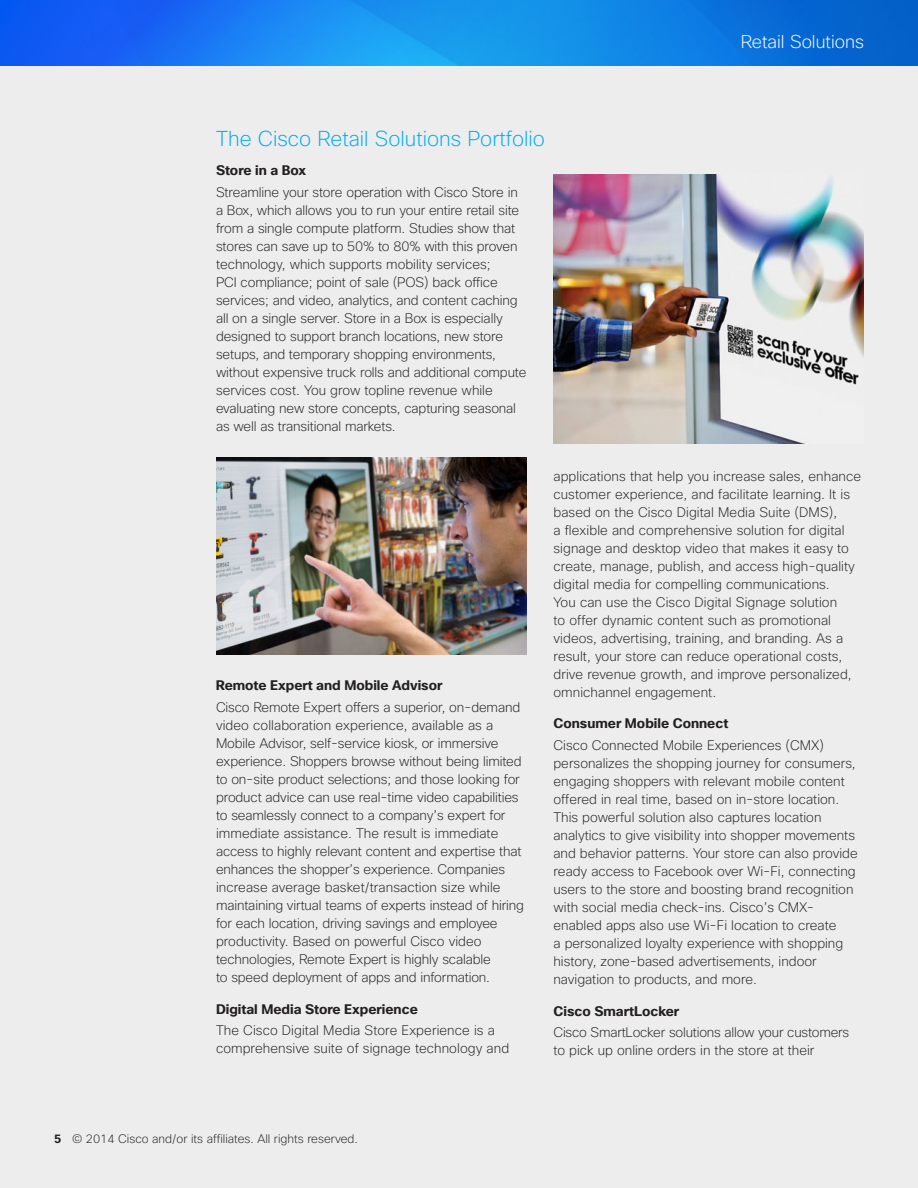
<style>
.page{position:relative;width:918px;height:1188px;background:#ededee}
.page>*{position:absolute;margin:0;border:0;box-sizing:border-box;transform-origin:0 0}
.t1{font:200 21px "Cisco Sans";color:#00aeef}
.t2{font:200 18px "Cisco Sans";color:#fff}
.t3{font:200 13.5px/18px "Cisco Sans";color:#231f20}
.t4{font:700 13.5px "Cisco Sans";color:#231f20}
.t5{font:200 12px "Cisco Sans";color:#231f20}
.s1{font-weight:700}
</style>
<div class="page">
<img style="left:0;top:0;width:918px;height:66px">
<img style="left:554px;top:175px;width:310px;height:269px">
<img style="left:216px;top:457px;width:310px;height:198px">
<h2 class="t2" style="left:741px;top:30px;width:125px">Retail Solutions</h2>
<h1 class="t1" style="left:216px;top:125px;width:330px">The Cisco Retail Solutions Portfolio</h1>
<p class="t4" style="left:216px;top:162px;width:92px">Store in a Box</p>
<p class="t3" style="left:216px;top:183px;width:312px">Streamline your store operation with Cisco Store in a Box, which allows you to run your entire retail site from a single compute platform. Studies show that stores can save up to 50% to 80% with this proven technology, which supports mobility services;<br>PCI compliance; point of sale (POS) back office services; and video, analytics, and content caching all on a single server. Store in a Box is especially designed to support branch locations, new store setups, and temporary shopping environments, without expensive truck rolls and additional compute services cost. You grow topline revenue while evaluating new store concepts, capturing seasonal as well as transitional markets.</p>
<p class="t4" style="left:216px;top:677px;width:228px">Remote Expert and Mobile Advisor</p>
<p class="t3" style="left:216px;top:698px;width:310px">Cisco Remote Expert offers a superior, on-demand video collaboration experience, available as a Mobile Advisor, self-service kiosk, or immersive experience. Shoppers browse without being limited to on-site product selections; and those looking for product advice can use real-time video capabilities to seamlessly connect to a company’s expert for immediate assistance. The result is immediate access to highly relevant content and expertise that enhances the shopper’s experience. Companies increase average basket/transaction size while maintaining virtual teams of experts instead of hiring for each location, driving savings and employee productivity. Based on powerful Cisco video technologies, Remote Expert is highly scalable<br>to speed deployment of apps and information.</p>
<p class="t4" style="left:216px;top:1000px;width:203px">Digital Media Store Experience</p>
<p class="t3" style="left:216px;top:1022px;width:295px">The Cisco Digital Media Store Experience is a comprehensive suite of signage technology and</p>
<p class="t3" style="left:554px;top:467px;width:309px">applications that help you increase sales, enhance customer experience, and facilitate learning. It is based on the Cisco Digital Media Suite (DMS),<br>a flexible and comprehensive solution for digital signage and desktop video that makes it easy to create, manage, publish, and access high-quality digital media for compelling communications.<br>You can use the Cisco Digital Signage solution<br>to offer dynamic content such as promotional videos, advertising, training, and branding. As a result, your store can reduce operational costs, drive revenue growth, and improve personalized, omnichannel engagement.</p>
<p class="t4" style="left:554px;top:715px;width:176px">Consumer Mobile Connect</p>
<p class="t3" style="left:554px;top:736px;width:306px">Cisco Connected Mobile Experiences (CMX) personalizes the shopping journey for consumers, engaging shoppers with relevant mobile content offered in real time, based on in-store location.<br>This powerful solution also captures location analytics to give visibility into shopper movements and behavior patterns. Your store can also provide ready access to Facebook over Wi-Fi, connecting users to the store and boosting brand recognition with social media check-ins. Cisco’s CMX&shy;enabled apps also use Wi-Fi location to create<br>a personalized loyalty experience with shopping history, zone-based advertisements, indoor navigation to products, and more.</p>
<p class="t4" style="left:554px;top:1002px;width:127px">Cisco SmartLocker</p>
<p class="t3" style="left:554px;top:1024px;width:297px">Cisco SmartLocker solutions allow your customers to pick up online orders in the store at their</p>
<p class="t5" style="left:54px;top:1132px;width:306px"><span class="s1">5</span> © 2014 Cisco and/or its affiliates. All rights reserved.</p>
</div>
